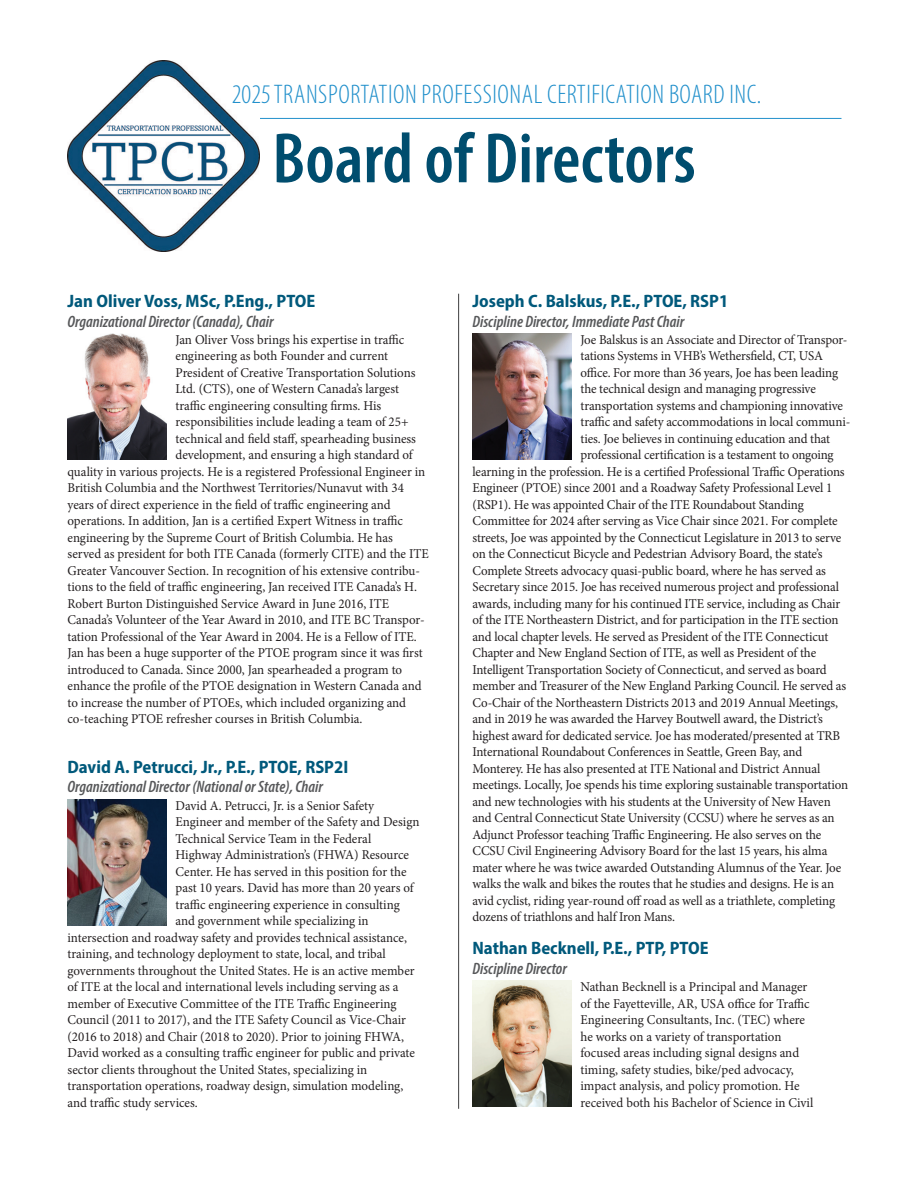
<style>
.page{position:relative;width:918px;height:1188px;background:#fff}
.page>*{position:absolute;margin:0;border:0;box-sizing:border-box;transform-origin:0 0}
.t1{font:600 condensed 72px "Myriad Pro";color:#004d6e}
.t2{font:300 condensed 27px "Myriad Pro";letter-spacing:.02em;color:#2290cb}
.t3{font:700 semi-condensed 18px "Myriad Pro";color:#00597b}
.t4{font:italic 600 condensed 16.5px "Myriad Pro";color:#57585a}
.t5{font:13.5px/16.5px "Minion Pro";letter-spacing:-.01em;color:#231f20;scale:.96 1}
</style>
<div class="page">
<img style="left:68px;top:333px;width:98px;height:126px">
<img style="left:68px;top:799px;width:98px;height:126px">
<img style="left:472px;top:333px;width:100px;height:126px">
<img style="left:472px;top:981px;width:100px;height:126px">
<hr style="left:236px;top:118px;width:605px;height:1px;background:#2290cb">
<hr style="left:458px;top:294px;width:1px;height:815px;background:#3e3e3f">
<img style="left:67px;top:60px;width:192px;height:192px">
<h2 class="t2" style="left:232px;top:78px;width:531px">2025 TRANSPORTATION PROFESSIONAL CERTIFICATION BOARD INC.</h2>
<h1 class="t1" style="left:272px;top:114px;width:425px">Board of Directors</h1>
<h3 class="t3" style="left:68px;top:290px;width:249px">Jan Oliver Voss, MSc, P.Eng., PTOE</h3>
<p class="t4" style="left:68px;top:311px;width:208px">Organizational Director (Canada), Chair</p>
<p class="t5" style="left:176px;top:331px;width:240px">Jan Oliver Voss brings his expertise in traffic</p>
<p class="t5" style="left:176px;top:348px;width:223px">engineering as both Founder and current</p>
<p class="t5" style="left:176px;top:364px;width:252px">President of Creative Transportation Solutions</p>
<p class="t5" style="left:176px;top:381px;width:234px">Ltd. (CTS), one of Western Canada’s largest</p>
<p class="t5" style="left:176px;top:397px;width:216px">traffic engineering consulting firms. His</p>
<p class="t5" style="left:176px;top:414px;width:244px">responsibilities include leading a team of 25+</p>
<p class="t5" style="left:176px;top:430px;width:252px">technical and field staff, spearheading business</p>
<p class="t5" style="left:176px;top:447px;width:249px">development, and ensuring a high standard of</p>
<p class="t5" style="left:68px;top:463px;width:374px">quality in various projects. He is a registered Professional Engineer in</p>
<p class="t5" style="left:68px;top:480px;width:352px">British Columbia and the Northwest Territories/Nunavut with 34</p>
<p class="t5" style="left:68px;top:496px;width:338px">years of direct experience in the field of traffic engineering and</p>
<p class="t5" style="left:68px;top:513px;width:351px">operations. In addition, Jan is a certified Expert Witness in traffic</p>
<p class="t5" style="left:68px;top:529px;width:340px">engineering by the Supreme Court of British Columbia. He has</p>
<p class="t5" style="left:68px;top:546px;width:378px">served as president for both ITE Canada (formerly CITE) and the ITE</p>
<p class="t5" style="left:68px;top:562px;width:369px">Greater Vancouver Section. In recognition of his extensive contribu-</p>
<p class="t5" style="left:68px;top:579px;width:366px">tions to the field of traffic engineering, Jan received ITE Canada’s H.</p>
<p class="t5" style="left:68px;top:595px;width:336px">Robert Burton Distinguished Service Award in June 2016, ITE</p>
<p class="t5" style="left:68px;top:612px;width:374px">Canada’s Volunteer of the Year Award in 2010, and ITE BC Transpor-</p>
<p class="t5" style="left:68px;top:628px;width:365px">tation Professional of the Year Award in 2004. He is a Fellow of ITE.</p>
<p class="t5" style="left:68px;top:645px;width:371px">Jan has been a huge supporter of the PTOE program since it was first</p>
<p class="t5" style="left:68px;top:661px;width:350px">introduced to Canada. Since 2000, Jan spearheaded a program to</p>
<p class="t5" style="left:68px;top:678px;width:370px">enhance the profile of the PTOE designation in Western Canada and</p>
<p class="t5" style="left:68px;top:694px;width:354px">to increase the number of PTOEs, which included organizing and</p>
<p class="t5" style="left:68px;top:711px;width:309px">co-teaching PTOE refresher courses in British Columbia.</p>
<h3 class="t3" style="left:68px;top:755px;width:282px">David A. Petrucci, Jr., P.E., PTOE, RSP2I</h3>
<p class="t4" style="left:68px;top:777px;width:257px">Organizational Director (National or State), Chair</p>
<p class="t5" style="left:176px;top:797px;width:208px">David A. Petrucci, Jr. is a Senior Safety</p>
<p class="t5" style="left:176px;top:814px;width:256px">Engineer and member of the Safety and Design</p>
<p class="t5" style="left:176px;top:830px;width:205px">Technical Service Team in the Federal</p>
<p class="t5" style="left:176px;top:847px;width:245px">Highway Administration’s (FHWA) Resource</p>
<p class="t5" style="left:176px;top:863px;width:242px">Center. He has served in this position for the</p>
<p class="t5" style="left:176px;top:880px;width:250px">past 10 years. David has more than 20 years of</p>
<p class="t5" style="left:176px;top:896px;width:235px">traffic engineering experience in consulting</p>
<p class="t5" style="left:176px;top:913px;width:203px">and government while specializing in</p>
<p class="t5" style="left:68px;top:929px;width:355px">intersection and roadway safety and provides technical assistance,</p>
<p class="t5" style="left:68px;top:946px;width:333px">training, and technology deployment to state, local, and tribal</p>
<p class="t5" style="left:68px;top:962px;width:363px">governments throughout the United States. He is an active member</p>
<p class="t5" style="left:68px;top:979px;width:346px">of ITE at the local and international levels including serving as a</p>
<p class="t5" style="left:68px;top:995px;width:344px">member of Executive Committee of the ITE Traffic Engineering</p>
<p class="t5" style="left:68px;top:1012px;width:354px">Council (2011 to 2017), and the ITE Safety Council as Vice-Chair</p>
<p class="t5" style="left:68px;top:1028px;width:352px">(2016 to 2018) and Chair (2018 to 2020). Prior to joining FHWA,</p>
<p class="t5" style="left:68px;top:1045px;width:363px">David worked as a consulting traffic engineer for public and private</p>
<p class="t5" style="left:68px;top:1061px;width:314px">sector clients throughout the United States, specializing in</p>
<p class="t5" style="left:68px;top:1078px;width:351px">transportation operations, roadway design, simulation modeling,</p>
<p class="t5" style="left:68px;top:1094px;width:137px">and traffic study services.</p>
<h3 class="t3" style="left:472px;top:290px;width:257px">Joseph C. Balskus, P.E., PTOE, RSP1</h3>
<p class="t4" style="left:472px;top:311px;width:213px">Discipline Director, Immediate Past Chair</p>
<p class="t5" style="left:580px;top:331px;width:280px">Joe Balskus is an Associate and Director of Transpor-</p>
<p class="t5" style="left:580px;top:348px;width:254px">tations Systems in VHB’s Wethersfield, CT, USA</p>
<p class="t5" style="left:580px;top:364px;width:270px">office. For more than 36 years, Joe has been leading</p>
<p class="t5" style="left:580px;top:381px;width:247px">the technical design and managing progressive</p>
<p class="t5" style="left:580px;top:397px;width:275px">transportation systems and championing innovative</p>
<p class="t5" style="left:580px;top:414px;width:283px">traffic and safety accommodations in local communi-</p>
<p class="t5" style="left:580px;top:430px;width:262px">ties. Joe believes in continuing education and that</p>
<p class="t5" style="left:580px;top:447px;width:265px">professional certification is a testament to ongoing</p>
<p class="t5" style="left:473px;top:463px;width:389px">learning in the profession. He is a certified Professional Traffic Operations</p>
<p class="t5" style="left:473px;top:480px;width:376px">Engineer (PTOE) since 2001 and a Roadway Safety Professional Level 1</p>
<p class="t5" style="left:473px;top:496px;width:347px">(RSP1). He was appointed Chair of the ITE Roundabout Standing</p>
<p class="t5" style="left:473px;top:513px;width:382px">Committee for 2024 after serving as Vice Chair since 2021. For complete</p>
<p class="t5" style="left:473px;top:529px;width:386px">streets, Joe was appointed by the Connecticut Legislature in 2013 to serve</p>
<p class="t5" style="left:473px;top:546px;width:366px">on the Connecticut Bicycle and Pedestrian Advisory Board, the state’s</p>
<p class="t5" style="left:473px;top:562px;width:370px">Complete Streets advocacy quasi-public board, where he has served as</p>
<p class="t5" style="left:473px;top:579px;width:383px">Secretary since 2015. Joe has received numerous project and professional</p>
<p class="t5" style="left:473px;top:595px;width:385px">awards, including many for his continued ITE service, including as Chair</p>
<p class="t5" style="left:473px;top:612px;width:383px">of the ITE Northeastern District, and for participation in the ITE section</p>
<p class="t5" style="left:473px;top:628px;width:372px">and local chapter levels. He served as President of the ITE Connecticut</p>
<p class="t5" style="left:473px;top:645px;width:360px">Chapter and New England Section of ITE, as well as President of the</p>
<p class="t5" style="left:473px;top:661px;width:371px">Intelligent Transportation Society of Connecticut, and served as board</p>
<p class="t5" style="left:473px;top:678px;width:391px">member and Treasurer of the New England Parking Council. He served as</p>
<p class="t5" style="left:473px;top:694px;width:382px">Co-Chair of the Northeastern Districts 2013 and 2019 Annual Meetings,</p>
<p class="t5" style="left:473px;top:711px;width:367px">and in 2019 he was awarded the Harvey Boutwell award, the District’s</p>
<p class="t5" style="left:473px;top:727px;width:384px">highest award for dedicated service. Joe has moderated/presented at TRB</p>
<p class="t5" style="left:473px;top:744px;width:345px">International Roundabout Conferences in Seattle, Green Bay, and</p>
<p class="t5" style="left:473px;top:760px;width:364px">Monterey. He has also presented at ITE National and District Annual</p>
<p class="t5" style="left:473px;top:777px;width:393px">meetings. Locally, Joe spends his time exploring sustainable transportation</p>
<p class="t5" style="left:473px;top:793px;width:375px">and new technologies with his students at the University of New Haven</p>
<p class="t5" style="left:473px;top:810px;width:379px">and Central Connecticut State University (CCSU) where he serves as an</p>
<p class="t5" style="left:473px;top:826px;width:365px">Adjunct Professor teaching Traffic Engineering. He also serves on the</p>
<p class="t5" style="left:473px;top:843px;width:371px">CCSU Civil Engineering Advisory Board for the last 15 years, his alma</p>
<p class="t5" style="left:473px;top:859px;width:386px">mater where he was twice awarded Outstanding Alumnus of the Year. Joe</p>
<p class="t5" style="left:473px;top:876px;width:378px">walks the walk and bikes the routes that he studies and designs. He is an</p>
<p class="t5" style="left:473px;top:892px;width:379px">avid cyclist, riding year-round off road as well as a triathlete, completing</p>
<p class="t5" style="left:473px;top:909px;width:212px">dozens of triathlons and half Iron Mans.</p>
<h3 class="t3" style="left:472px;top:937px;width:238px">Nathan Becknell, P.E., PTP, PTOE</h3>
<p class="t4" style="left:472px;top:958px;width:96px">Discipline Director</p>
<p class="t5" style="left:580px;top:979px;width:244px">Nathan Becknell is a Principal and Manager of the Fayetteville, AR, USA office for Traffic Engineering Consultants, Inc. (TEC) where he works on a variety of transportation focused areas including signal designs and timing, safety studies, bike/ped advocacy, impact analysis, and policy promotion. He received both his Bachelor of Science in Civil</p>
</div>
